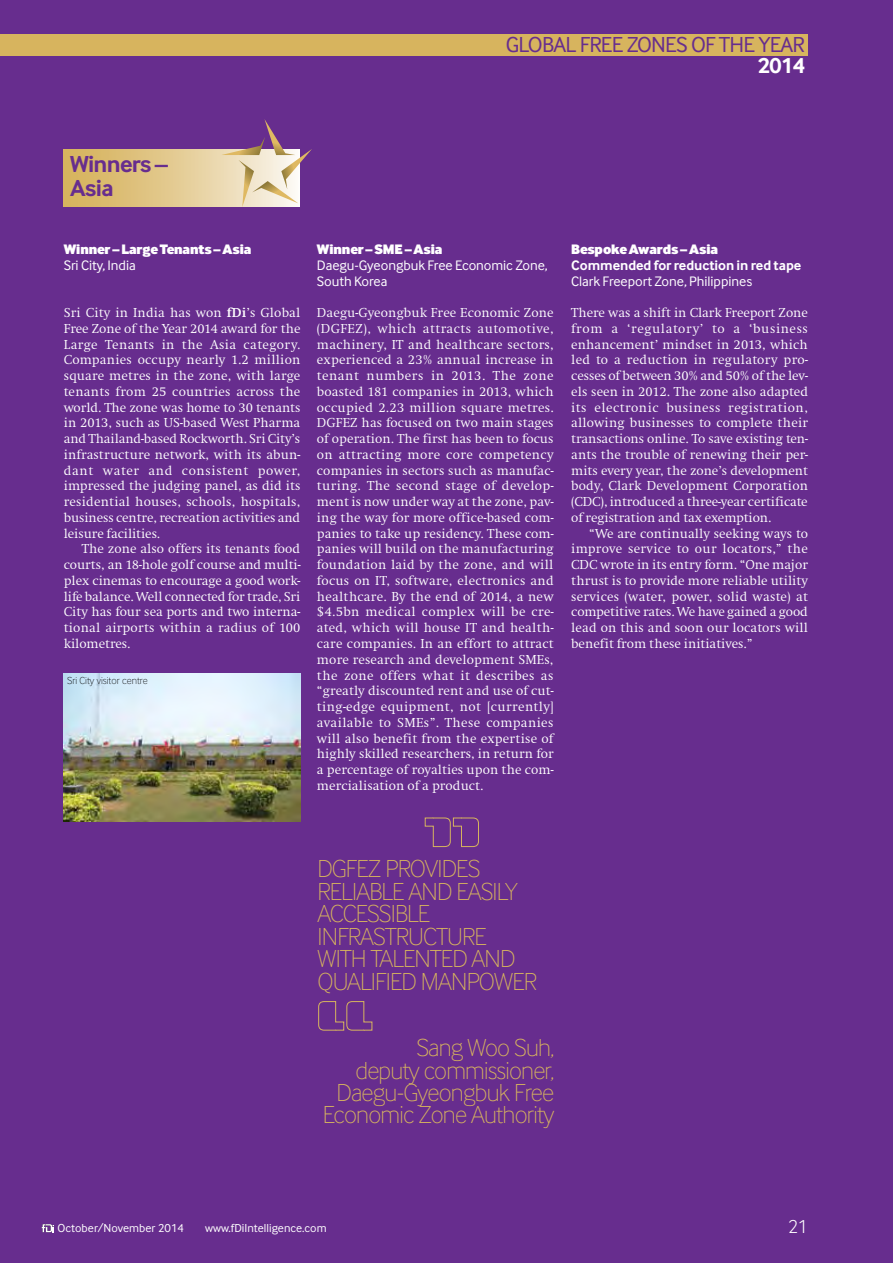
<style>
.page{position:relative;width:893px;height:1263px;background:#672d8e}
.page>*{position:absolute;margin:0;border:0;box-sizing:border-box;transform-origin:0 0}
.t1{font:100 25.5px/22.5px "Inter Face Corp";letter-spacing:-.03em;color:#d7b45e}
.t2{font:700 24px/24px "Inter Face Corp";letter-spacing:-.03em;color:#672d8e}
.t3{font:22.5px "Inter Face Corp";letter-spacing:-.035em;color:#672d8e}
.t4{font:700 22.5px "Inter Face Corp";color:#fff}
.t5{font:300 19.5px "Inter Face Corp";color:#fff}
.t6{font:14.25px/15.8px "Inter Face Corp";letter-spacing:-.005em;color:#fff}
.t7{font:900 14.25px "Inter Face Corp";letter-spacing:-.005em;color:#fff}
.t8{font:700 14.25px "Inter Face Corp";letter-spacing:-.005em;color:#fff}
.t9{font:300 13.5px/15.8px "Swift EF";color:#fff;text-align:justify}
.t10{font:12px "Inter Face Corp";color:#fff}
.t11{font:100 10.5px "Inter Face Corp";color:#000}
.s1{font-weight:700}
</style>
<div class="page">
<svg style="left:42px;top:1224px;width:12px;height:8px"></svg>
<div style="left:0;top:34px;width:808px;height:22px;background:#d7b45e"></div>
<svg style="left:64px;top:150px;width:157px;height:57px"></svg>
<svg style="left:221px;top:119px;width:91px;height:88px"></svg>
<svg style="left:424px;top:817px;width:55px;height:30px"></svg>
<svg style="left:318px;top:1001px;width:55px;height:30px"></svg>
<img style="left:64px;top:674px;width:237px;height:147px">
<h3 class="t3" style="left:506px;top:32px;width:301px">Global Free Zon es of the Year</h3>
<h3 class="t4" style="left:758px;top:53px;width:49px">2014</h3>
<h2 class="t2" style="left:70px;top:152px;width:100px">Winners –<br>Asia</h2>
<p class="t7" style="left:64px;top:240px;width:189px">Winner – Large Tenants – Asia</p>
<p class="t6" style="left:64px;top:257px;width:73px">Sri City, India</p>
<p class="t9" style="left:64px;top:305px;width:238px">Sri City in India has won <span class="s1">fDi</span>’s Global Free Zone of the Year 2014 award for the Large Tenants in the Asia category.<br>Companies occupy nearly 1.2 million square metres in the zone, with large tenants from 25 countries across the world. The zone was home to 30 tenants in 2013, such as US-based West Pharma and Thailand-based Rockworth. Sri City’s infrastructure network, with its abun&shy;dant water and consistent power, impressed the judging panel, as did its residential houses, schools, hospitals, business centre, recreation activities and leisure facilities.</p>
<p class="t9" style="left:64px;top:541px;width:238px;text-indent:18px">The zone also offers its tenants food courts, an 18-hole golf course and multi&shy;plex cinemas to encourage a good work&shy;life balance. Well connected for trade, Sri City has four sea ports and two interna&shy;tional airports within a radius of 100 kilometres.</p>
<p class="t11" style="left:67px;top:674px;width:82px">Sri City visitor centre</p>
<p class="t7" style="left:317px;top:240px;width:127px">Winner – SME – Asia</p>
<p class="t6" style="left:317px;top:257px;width:232px">Daegu-Gyeongbuk Free Economic Zone,<br>South Korea</p>
<p class="t9" style="left:317px;top:305px;width:238px">Daegu-Gyeongbuk Free Economic Zone (DGFEZ), which attracts automotive, machinery, IT and healthcare sectors, experienced a 23% annual increase in tenant numbers in 2013. The zone boasted 181 companies in 2013, which occupied 2.23 million square metres.<br>DGFEZ has focused on two main stages of operation. The first has been to focus on attracting more core competency companies in sectors such as manufac&shy;turing. The second stage of develop&shy;ment is now under way at the zone, pav&shy;ing the way for more office-based com&shy;panies to take up residency. These com&shy;panies will build on the manufacturing foundation laid by the zone, and will focus on IT, software, electronics and healthcare. By the end of 2014, a new $4.5bn medical complex will be cre&shy;ated, which will house IT and health&shy;care companies. In an effort to attract more research and development SMEs, the zone offers what it describes as “greatly discounted rent and use of cut&shy;ting-edge equipment, not [currently] available to SMEs”. These companies will also benefit from the expertise of highly skilled researchers, in return for a percentage of royalties upon the com&shy;mercialisation of a product.</p>
<p class="t7" style="left:571px;top:240px;width:148px">Bespoke Awards – Asia</p>
<p class="t8" style="left:571px;top:257px;width:232px">Commended for reduction in red tape</p>
<p class="t6" style="left:571px;top:273px;width:182px">Clark Freeport Zone, Philippines</p>
<p class="t9" style="left:571px;top:305px;width:238px">There was a shift in Clark Freeport Zone from a ‘regulatory’ to a ‘business enhancement’ mindset in 2013, which led to a reduction in regulatory pro&shy;cesses of between 30% and 50% of the lev&shy;els seen in 2012. The zone also adapted its electronic business registration, allowing businesses to complete their transactions online. To save existing ten&shy;ants the trouble of renewing their per&shy;mits every year, the zone’s development body, Clark Development Corporation (CDC), introduced a three-year certificate of registration and tax exemption.</p>
<p class="t9" style="left:571px;top:526px;width:238px;text-indent:18px">“We are continually seeking ways to improve service to our locators,” the CDC wrote in its entry form. “One major thrust is to provide more reliable utility services (water, power, solid waste) at competitive rates. We have gained a good lead on this and soon our locators will benefit from these initiatives.”</p>
<h1 class="t1" style="left:317px;top:857px;width:202px">DGFEZ provides reliable and easily acc</h1>
<h1 class="t1" style="left:317px;top:902px;width:221px;text-indent:38px">essible infrastructure with talented and qualified manpower</h1>
<h1 class="t1" style="left:323px;top:1036px;width:233px;text-align:right">Sang Woo Suh,<br>deputy commissioner,<br>Daegu-Gyeongbuk Free<br>Economic Zone Authority</h1>
<p class="t10" style="left:58px;top:1222px;width:128px">October/November 2014</p>
<p class="t10" style="left:205px;top:1222px;width:123px">www.fDiIntelligence.com</p>
<h3 class="t5" style="left:788px;top:1215px;width:21px">21</h3>
</div>
